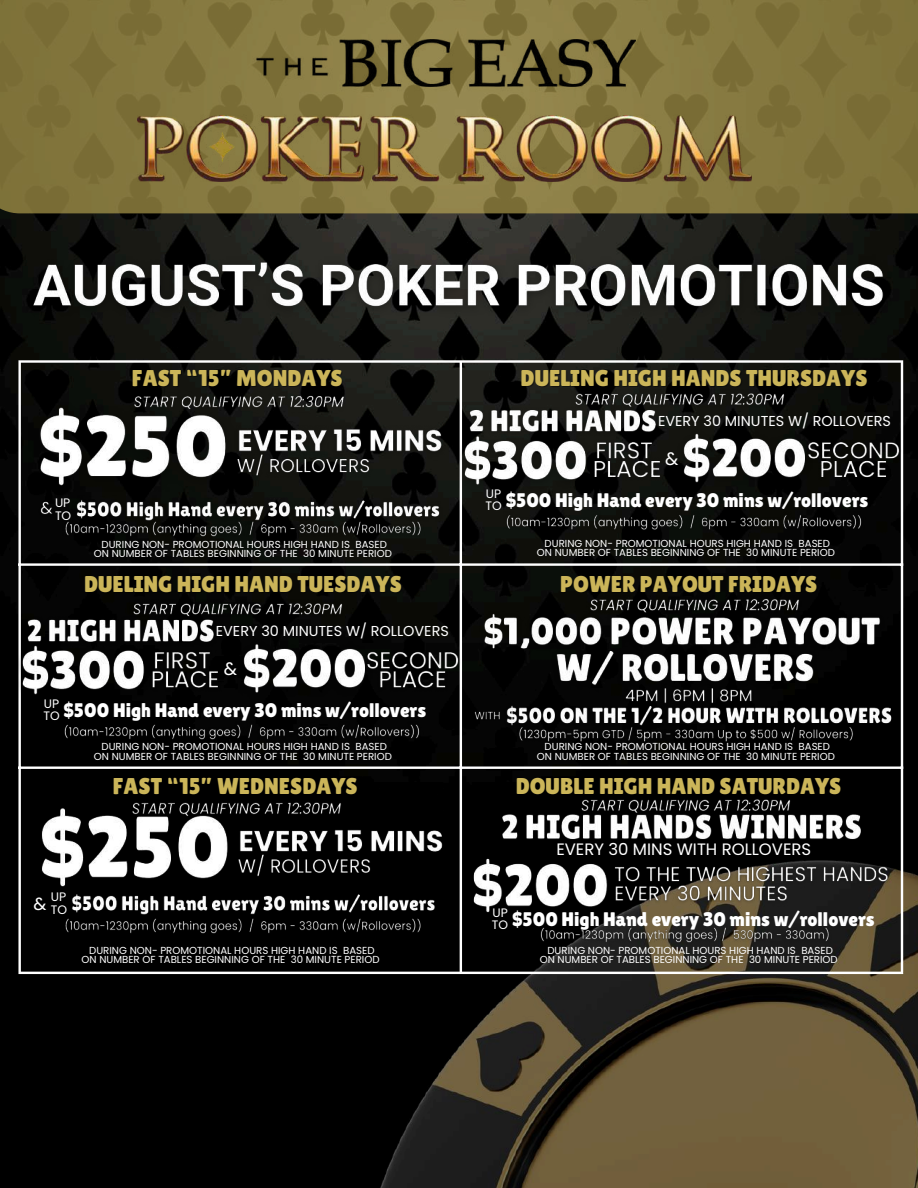
<style>
.page{position:relative;width:918px;height:1188px;background:#fff}
.page>*{position:absolute;margin:0;border:0;box-sizing:border-box;transform-origin:0 0}
.t1{font:22.8px "Lilita One";color:#cbb559}
.t2{font:19.65px "Lilita One";color:#fff}
.t3{font:18px "Poppins";color:#fff}
.t4{font:16.5px "Poppins";color:#fff}
.t5{font:14.4px "Poppins";color:#fff}
.t6{font:12.3px/12.3px "Poppins";color:#fff}
.t7{font:10.2px/9.3px "Poppins";color:#fff;text-align:center}
</style>
<div class="page">
<img style="left:0;top:213px;width:918px;height:975px">
<img style="left:361px;top:860px;width:557px;height:328px">
<hr style="left:18px;top:363px;width:3px;height:609px;background:#fff">
<hr style="left:460px;top:363px;width:2px;height:609px;background:#fff">
<hr style="left:901px;top:363px;width:2px;height:609px;background:#fff">
<hr style="left:18px;top:360px;width:885px;height:3px;background:#fff">
<hr style="left:18px;top:563px;width:885px;height:3px;background:#fff">
<hr style="left:18px;top:767px;width:885px;height:2px;background:#fff">
<hr style="left:18px;top:972px;width:885px;height:2px;background:#fff">
<svg style="left:0;top:0;width:918px;height:213px;background:#81743c"></svg>
<img style="left:137px;top:39px;width:614px;height:142px">
<img style="left:251px;top:391px;width:97px;height:24px">
<img style="left:71px;top:496px;width:374px;height:31px">
<img style="left:36px;top:513px;width:22px;height:8px">
<img style="left:63px;top:519px;width:361px;height:21px">
<img style="left:129px;top:599px;width:218px;height:22px">
<img style="left:61px;top:721px;width:363px;height:22px">
<img style="left:252px;top:799px;width:95px;height:21px">
<img style="left:586px;top:595px;width:218px;height:10px">
<img style="left:473px;top:605px;width:419px;height:91px">
<img style="left:621px;top:683px;width:137px;height:18px">
<img style="left:471px;top:708px;width:30px;height:15px">
<img style="left:501px;top:701px;width:397px;height:31px">
<img style="left:517px;top:723px;width:340px;height:22px">
<img style="left:14px;top:388px;width:237px;height:125px">
<img style="left:230px;top:420px;width:216px;height:41px">
<img style="left:231px;top:448px;width:146px;height:35px">
<img style="left:163px;top:644px;width:63px;height:51px">
<img style="left:4px;top:629px;width:159px;height:85px">
<img style="left:20px;top:611px;width:201px;height:42px">
<img style="left:67px;top:890px;width:373px;height:32px">
<img style="left:63px;top:915px;width:361px;height:22px">
<img style="left:16px;top:789px;width:236px;height:124px">
<img style="left:232px;top:820px;width:220px;height:41px">
<img style="left:233px;top:849px;width:146px;height:35px">
<img style="left:578px;top:796px;width:218px;height:9px">
<img style="left:538px;top:924px;width:294px;height:22px">
<img style="left:628px;top:860px;width:266px;height:48px">
<img style="left:453px;top:840px;width:175px;height:93px">
<img style="left:492px;top:805px;width:378px;height:45px">
<img style="left:18px;top:248px;width:882px;height:76px">
<img style="left:385px;top:644px;width:82px;height:51px">
<img style="left:226px;top:627px;width:159px;height:85px">
<img style="left:571px;top:389px;width:218px;height:22px">
<img style="left:503px;top:511px;width:363px;height:22px">
<img style="left:606px;top:434px;width:61px;height:51px">
<img style="left:446px;top:419px;width:160px;height:85px">
<img style="left:462px;top:401px;width:201px;height:42px">
<img style="left:826px;top:434px;width:81px;height:51px">
<img style="left:667px;top:418px;width:159px;height:84px">
<h1 class="t1" style="left:132px;top:365px;width:212px">FAST “15” MONDAYS</h1>
<p class="t6" style="left:55px;top:497px;width:18px">UP<br>TO</p>
<p class="t7" style="left:94px;top:540px;width:300px">DURING NON- PROMOTIONAL HOURS HIGH HAND IS BASED<br>ON NUMBER OF TABLES BEGINNING OF THE 30 MINUTE PERIOD</p>
<h1 class="t1" style="left:84px;top:571px;width:319px">DUELING HIGH HAND TUESDAYS</h1>
<h3 class="t5" style="left:216px;top:621px;width:235px">EVERY 30 MINUTES W/ ROLLOVERS</h3>
<h3 class="t3" style="left:224px;top:656px;width:15px">&amp;</h3>
<p class="t6" style="left:44px;top:697px;width:17px">UP</p>
<h2 class="t2" style="left:43px;top:699px;width:384px"><sub>TO</sub> $500 High Hand every 30 mins w/rollovers</h2>
<p class="t7" style="left:94px;top:742px;width:300px">DURING NON- PROMOTIONAL HOURS HIGH HAND IS BASED<br>ON NUMBER OF TABLES BEGINNING OF THE 30 MINUTE PERIOD</p>
<h1 class="t1" style="left:113px;top:773px;width:246px">FAST “15” WEDNESDAYS</h1>
<p class="t6" style="left:34px;top:891px;width:35px;text-align:right">UP<br><sup>&amp;</sup> TO</p>
<p class="t7" style="left:82px;top:945px;width:300px">DURING NON- PROMOTIONAL HOURS HIGH HAND IS BASED<br>ON NUMBER OF TABLES BEGINNING OF THE 30 MINUTE PERIOD</p>
<h1 class="t1" style="left:521px;top:365px;width:348px">DUELING HIGH HANDS THURSDAYS</h1>
<h3 class="t5" style="left:658px;top:411px;width:235px">EVERY 30 MINUTES W/ ROLLOVERS</h3>
<h3 class="t3" style="left:665px;top:446px;width:15px">&amp;</h3>
<p class="t6" style="left:486px;top:487px;width:17px">UP</p>
<h2 class="t2" style="left:486px;top:489px;width:384px"><sub>TO</sub> $500 High Hand every 30 mins w/rollovers</h2>
<p class="t7" style="left:537px;top:539px;width:300px">DURING NON- PROMOTIONAL HOURS HIGH HAND IS BASED<br>ON NUMBER OF TABLES BEGINNING OF THE 30 MINUTE PERIOD</p>
<h1 class="t1" style="left:560px;top:571px;width:259px">POWER PAYOUT FRIDAYS</h1>
<p class="t7" style="left:537px;top:742px;width:300px">DURING NON- PROMOTIONAL HOURS HIGH HAND IS BASED<br>ON NUMBER OF TABLES BEGINNING OF THE 30 MINUTE PERIOD</p>
<h1 class="t1" style="left:516px;top:773px;width:327px">DOUBLE HIGH HAND SATURDAYS</h1>
<h3 class="t4" style="left:556px;top:838px;width:256px">EVERY 30 MINS WITH ROLLOVERS</h3>
<p class="t6" style="left:492px;top:907px;width:17px">UP</p>
<h2 class="t2" style="left:492px;top:908px;width:384px"><sub>TO</sub> $500 High Hand every 30 mins w/rollovers</h2>
<p class="t7" style="left:540px;top:945px;width:300px">DURING NON- PROMOTIONAL HOURS HIGH HAND IS BASED<br>ON NUMBER OF TABLES BEGINNING OF THE 30 MINUTE PERIOD</p>
</div>
